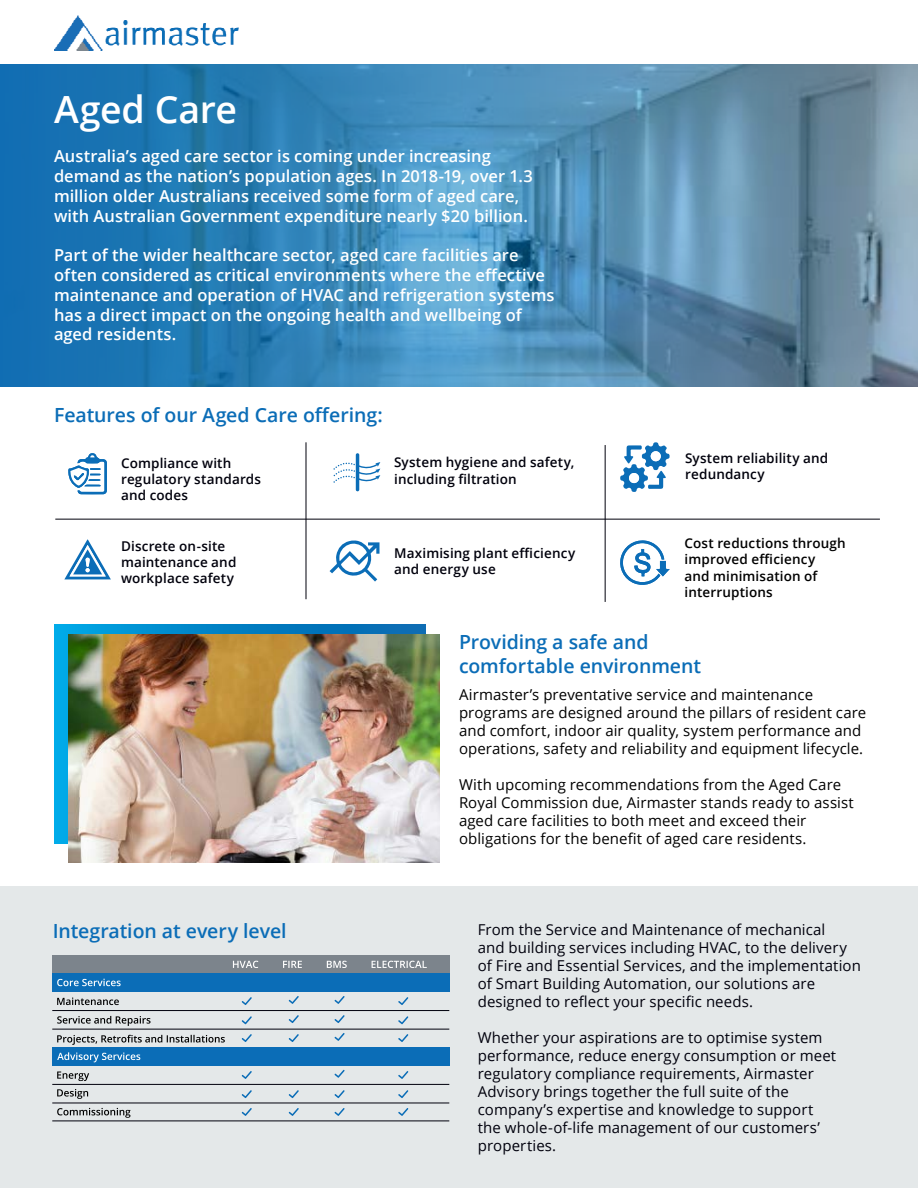
<style>
.page{position:relative;width:918px;height:1188px;background:#fff}
.page>*{position:absolute;margin:0;border:0;box-sizing:border-box;transform-origin:0 0}
.t1{font:600 37.5px "Open Sans";letter-spacing:-.005em;color:#fff}
.t2{font:600 19.5px/23.4px "Open Sans";letter-spacing:-.005em;color:#0b6db7}
.t3{font:600 16.5px/19.8px "Open Sans";color:#fff}
.t4{font:15px/18px "Open Sans";letter-spacing:.005em;color:#00000c}
.t5{font:15px/18px "Open Sans";letter-spacing:.005em;color:#000}
.t6{font:600 13.5px/16.2px "Open Sans";letter-spacing:.01em;color:#00000c}
.t7{font:600 13.5px/16.2px "Open Sans";letter-spacing:.01em;color:#000}
</style>
<div class="page">
<svg style="left:0;top:64px;width:918px;height:322px;background:#4587b2"></svg>
<img style="left:54px;top:16px;width:185px;height:35px">
<svg style="left:68px;top:453px;width:39px;height:41px"></svg>
<svg style="left:620px;top:540px;width:50px;height:45px"></svg>
<svg style="left:64px;top:539px;width:47px;height:40px"></svg>
<svg style="left:330px;top:540px;width:50px;height:42px"></svg>
<svg style="left:620px;top:442px;width:50px;height:50px"></svg>
<div style="left:629px;top:473px;width:10px;height:10px;background:#fff;border-radius:50%"></div>
<div style="left:651px;top:451px;width:10px;height:10px;background:#fff;border-radius:50%"></div>
<hr style="left:306px;top:442px;width:1px;height:157px;background:#00000c">
<hr style="left:605px;top:445px;width:1px;height:157px;background:#00000c">
<hr style="left:55px;top:519px;width:825px;height:1px;background:#00000c">
<div style="left:54px;top:624px;width:371px;height:220px;background:linear-gradient(to right,#00a2e1,#0763ab)"></div>
<svg style="left:333px;top:453px;width:47px;height:38px"></svg>
<img style="left:68px;top:634px;width:371px;height:229px">
<div style="left:0;top:886px;width:918px;height:302px;background:#e4e8e9"></div>
<div style="left:52px;top:955px;width:397px;height:19px;background:#7c848c"></div>
<div style="left:52px;top:974px;width:397px;height:18px;background:#0b6db7"></div>
<hr style="left:52px;top:1010px;width:397px;height:1px;background:#00000c">
<hr style="left:52px;top:1029px;width:397px;height:1px;background:#00000c">
<div style="left:52px;top:1047px;width:397px;height:19px;background:#0b6db7"></div>
<hr style="left:52px;top:1084px;width:397px;height:1px;background:#00000c">
<hr style="left:52px;top:1103px;width:397px;height:1px;background:#00000c">
<svg style="left:57px;top:979px;width:64px;height:7px"></svg>
<svg style="left:233px;top:961px;width:194px;height:7px"></svg>
<svg style="left:57px;top:998px;width:62px;height:7px"></svg>
<svg style="left:57px;top:1016px;width:94px;height:10px"></svg>
<svg style="left:57px;top:1035px;width:168px;height:10px"></svg>
<svg style="left:57px;top:1052px;width:83px;height:10px"></svg>
<svg style="left:57px;top:1072px;width:32px;height:9px"></svg>
<svg style="left:57px;top:1089px;width:31px;height:10px"></svg>
<svg style="left:57px;top:1108px;width:74px;height:10px"></svg>
<svg style="left:242px;top:997px;width:10px;height:8px"></svg>
<svg style="left:242px;top:1016px;width:10px;height:8px"></svg>
<svg style="left:242px;top:1034px;width:10px;height:8px"></svg>
<svg style="left:242px;top:1071px;width:10px;height:8px"></svg>
<svg style="left:242px;top:1090px;width:10px;height:8px"></svg>
<svg style="left:242px;top:1108px;width:10px;height:8px"></svg>
<svg style="left:289px;top:996px;width:10px;height:8px"></svg>
<svg style="left:289px;top:1015px;width:10px;height:8px"></svg>
<svg style="left:289px;top:1034px;width:10px;height:8px"></svg>
<svg style="left:289px;top:1090px;width:10px;height:8px"></svg>
<svg style="left:289px;top:1108px;width:10px;height:8px"></svg>
<hr style="left:52px;top:1121px;width:397px;height:1px;background:#00000c">
<svg style="left:335px;top:996px;width:10px;height:8px"></svg>
<svg style="left:335px;top:1015px;width:10px;height:8px"></svg>
<svg style="left:335px;top:1033px;width:10px;height:8px"></svg>
<svg style="left:335px;top:1070px;width:10px;height:8px"></svg>
<svg style="left:335px;top:1090px;width:10px;height:8px"></svg>
<svg style="left:335px;top:1108px;width:10px;height:8px"></svg>
<svg style="left:398px;top:997px;width:10px;height:8px"></svg>
<svg style="left:398px;top:1016px;width:10px;height:8px"></svg>
<svg style="left:398px;top:1034px;width:10px;height:8px"></svg>
<svg style="left:398px;top:1071px;width:10px;height:8px"></svg>
<svg style="left:398px;top:1090px;width:10px;height:8px"></svg>
<svg style="left:398px;top:1108px;width:10px;height:8px"></svg>
<h1 class="t1" style="left:54px;top:83px;width:185px">Aged Care</h1>
<p class="t3" style="left:54px;top:146px;width:480px">Australia’s aged care sector is coming under increasing demand as the nation’s population ages. In 2018-19, over 1.3 million older Australians received some form of aged care, with Australian Government expenditure nearly $20 billion.</p>
<p class="t3" style="left:54px;top:245px;width:502px">Part of the wider healthcare sector, aged care facilities are often considered as critical environments where the effective maintenance and operation of HVAC and refrigeration systems has a direct impact on the ongoing health and wellbeing of aged residents.</p>
<h2 class="t2" style="left:54px;top:403px;width:330px">Features of our Aged Care offering:</h2>
<p class="t6" style="left:121px;top:455px;width:142px">Compliance with regulatory standards and codes</p>
<p class="t6" style="left:394px;top:454px;width:182px">System hygiene and safety, including filtration</p>
<p class="t6" style="left:685px;top:450px;width:145px">System reliability and redundancy</p>
<p class="t6" style="left:121px;top:538px;width:117px">Discrete on-site maintenance and workplace safety</p>
<p class="t6" style="left:394px;top:545px;width:183px">Maximising plant efficiency and energy use</p>
<p class="t7" style="left:685px;top:535px;width:163px">Cost reductions through improved efficiency<br>and minimisation of interruptions</p>
<h2 class="t2" style="left:459px;top:630px;width:244px">Providing a safe and comfortable environment</h2>
<p class="t5" style="left:459px;top:685px;width:409px">Airmaster’s preventative service and maintenance programs are designed around the pillars of resident care and comfort, indoor air quality, system performance and operations, safety and reliability and equipment lifecycle.</p>
<p class="t5" style="left:459px;top:775px;width:396px">With upcoming recommendations from the Aged Care Royal Commission due, Airmaster stands ready to assist aged care facilities to both meet and exceed their obligations for the benefit of aged care residents.</p>
<h2 class="t2" style="left:53px;top:919px;width:236px">Integration at every level</h2>
<p class="t4" style="left:478px;top:920px;width:385px">From the Service and Maintenance of mechanical<br>and building services including HVAC, to the delivery of Fire and Essential Services, and the implementation of Smart Building Automation, our solutions are designed to reflect your specific needs.</p>
<p class="t4" style="left:478px;top:1028px;width:360px">Whether your aspirations are to optimise system performance, reduce energy consumption or meet regulatory compliance requirements, Airmaster Advisory brings together the full suite of the company’s expertise and knowledge to support the whole-of-life management of our customers’ properties.</p>
</div>
